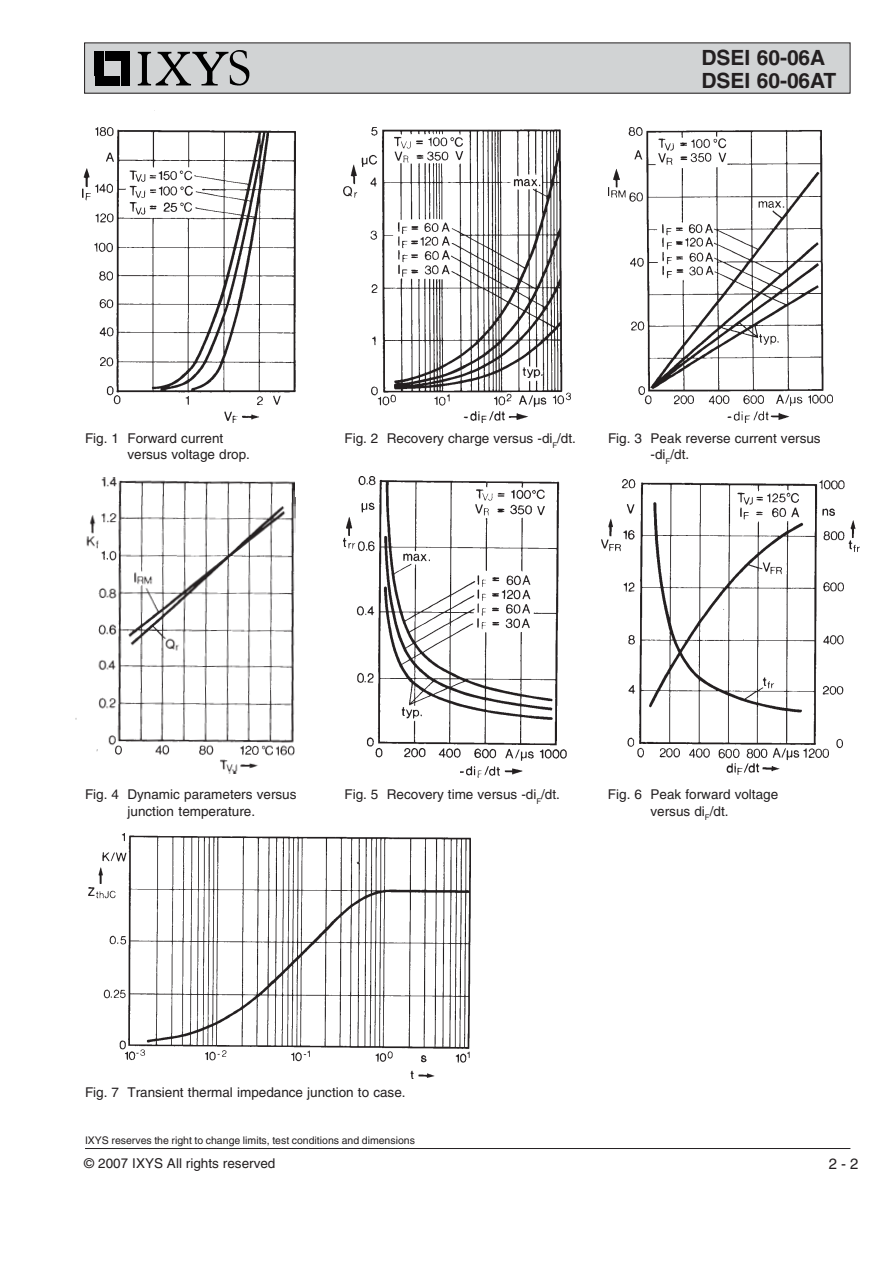
<style>
.page{position:relative;width:893px;height:1263px;background:#fff}
.page>*{position:absolute;margin:0;border:0;box-sizing:border-box;transform-origin:0 0}
.t1{font:700 21px/23.2px "Helvetica";letter-spacing:-.005em;color:#231f20}
.t2{font:15px "Helvetica";color:#231f20}
.t3{font:13.5px "Helvetica";color:#231f20}
.t4{font:10.5px "Helvetica";color:#231f20}
.s1{font-family:"Arial"}
</style>
<div class="page">
<div style="left:85px;top:43px;width:765px;height:50px;background:#d1d3d4"></div>
<div style="left:84px;top:43px;width:766px;height:51px;border:1px solid #231f20"></div>
<hr style="left:85px;top:1148px;width:765px;height:1px;background:#231f20">
<svg style="left:138px;top:50px;width:111px;height:35px"></svg>
<div style="left:95px;top:51px;width:9px;height:25px;background:#000"></div>
<div style="left:121px;top:61px;width:8px;height:24px;background:#000"></div>
<div style="left:95px;top:76px;width:24px;height:9px;background:#000"></div>
<div style="left:105px;top:51px;width:24px;height:9px;background:#000"></div>
<img style="left:82px;top:110px;width:213px;height:312px">
<img style="left:608px;top:127px;width:224px;height:296px">
<img style="left:75px;top:477px;width:221px;height:297px">
<img style="left:344px;top:477px;width:222px;height:300px">
<img style="left:602px;top:480px;width:257px;height:294px">
<img style="left:88px;top:833px;width:382px;height:245px">
<img style="left:344px;top:128px;width:226px;height:295px">
<div style="left:358px;top:190px;width:6px;height:12px;background:#fff"></div>
<h1 class="t1" style="left:701px;top:48px;width:137px">DSEI 60-06A<br>DSEI 60-06AT</h1>
<p class="t3" style="left:85px;top:433px;width:140px">Fig. 1 Forward current</p>
<p class="t3" style="left:344px;top:433px;width:233px">Fig. 2 Recovery charge versus -di<sub>F</sub>/dt.</p>
<p class="t3" style="left:608px;top:433px;width:214px">Fig. 3 Peak reverse current versus</p>
<p class="t3" style="left:128px;top:449px;width:124px">versus voltage drop.</p>
<p class="t3" style="left:651px;top:449px;width:40px">-di<sub>F</sub>/dt.</p>
<p class="t3" style="left:85px;top:790px;width:213px">Fig. 4 Dynamic parameters versus</p>
<p class="t3" style="left:344px;top:790px;width:217px">Fig. 5 Recovery time versus -di<sub>F</sub>/dt.</p>
<p class="t3" style="left:608px;top:790px;width:172px">Fig. 6 Peak forward voltage</p>
<p class="t3" style="left:128px;top:806px;width:129px">junction temperature.</p>
<p class="t3" style="left:651px;top:806px;width:79px">versus di<sub>F</sub>/dt.</p>
<p class="t3" style="left:85px;top:1087px;width:322px">Fig. 7 Transient thermal impedance junction to case.</p>
<p class="t4" style="left:85px;top:1136px;width:331px">IXYS reserves the right to change limits, test conditions and dimensions</p>
<p class="t3" style="left:84px;top:1158px;width:193px">© 200<span class="s1">7</span> IXYS All rights reserved</p>
<p class="t2" style="left:829px;top:1158px;width:31px">2 - 2</p>
</div>
